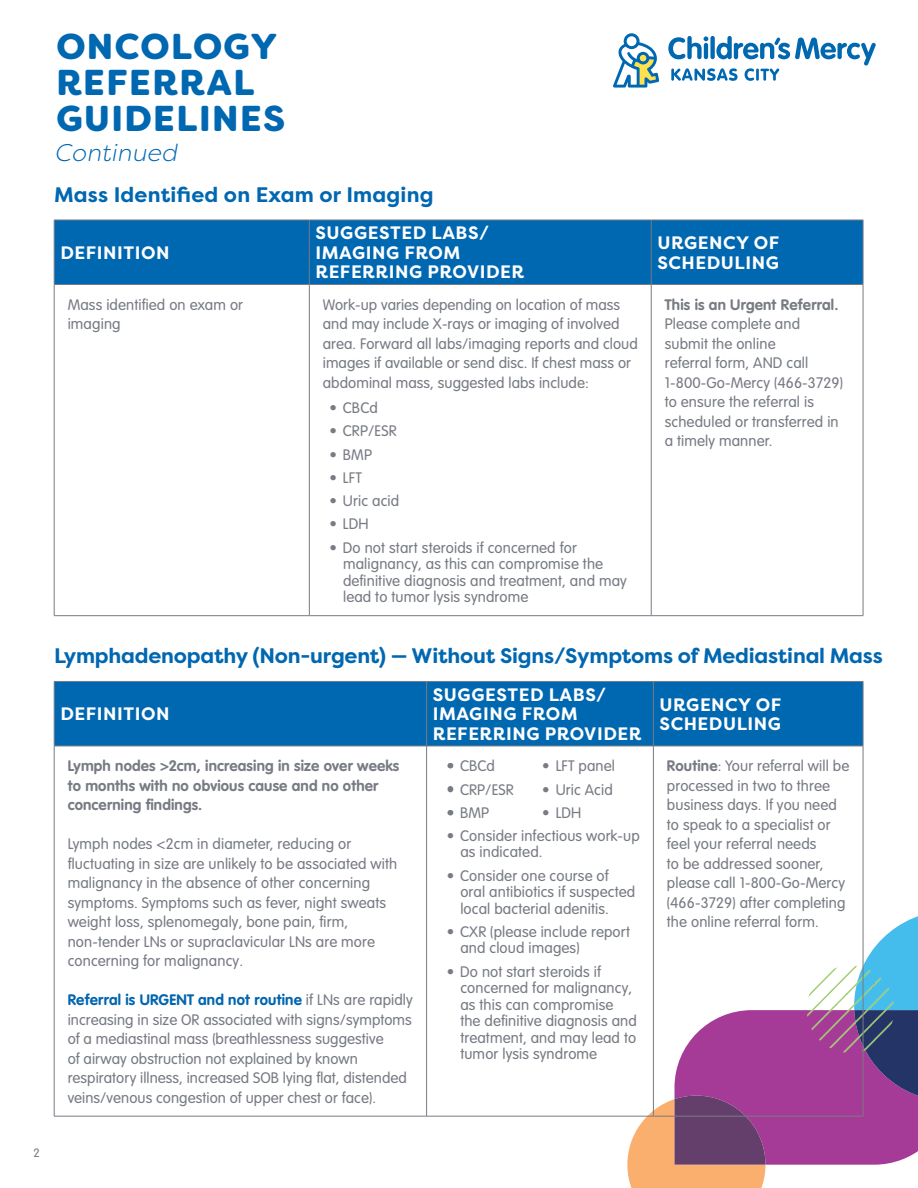
<style>
.page{position:relative;width:918px;height:1188px;background:#fff}
.page>*{position:absolute;margin:0;border:0;box-sizing:border-box;transform-origin:0 0}
.t1{font:900 36px/36px "Filson Soft";letter-spacing:.04em;color:#0067b1}
.t2{font:italic 300 24px "Filson Soft";letter-spacing:.02em;color:#0067b1}
.t3{font:700 21px "Filson Pro";letter-spacing:-.01em;color:#0067b1}
.t4{font:700 21px "Filson Pro";letter-spacing:.01em;color:#0067b1}
.t5{font:700 18px/19.5px "Filson Pro";letter-spacing:.03em;color:#fff}
.t6{font:15px/19.5px "VAG Rounded Next";letter-spacing:.01em;color:#777b83}
.t7{font:700 15px/19.5px "VAG Rounded Next";letter-spacing:.01em;color:#777b83}
.t8{font:12px "VAG Rounded Next";color:#777b83}
.s1{font-weight:700;color:#0165af}
.s2{font-weight:700}
</style>
<div class="page">
<svg style="left:627px;top:910px;width:291px;height:278px"></svg>
<img style="left:807px;top:966px;width:87px;height:87px;border-radius:44px">
<svg style="left:613px;top:33px;width:46px;height:55px"></svg>
<svg style="left:668px;top:36px;width:208px;height:45px"></svg>
<div style="left:55px;top:221px;width:808px;height:63px;background:#0067b1"></div>
<hr style="left:54px;top:220px;width:255px;height:1px;background:#777b83">
<hr style="left:54px;top:220px;width:1px;height:64px;background:#777b83">
<hr style="left:309px;top:220px;width:342px;height:1px;background:#777b83">
<hr style="left:309px;top:220px;width:1px;height:64px;background:#777b83">
<hr style="left:651px;top:220px;width:212px;height:1px;background:#777b83">
<hr style="left:651px;top:220px;width:1px;height:64px;background:#777b83">
<hr style="left:863px;top:220px;width:1px;height:64px;background:#777b83">
<hr style="left:54px;top:284px;width:255px;height:1px;background:#777b83">
<hr style="left:54px;top:285px;width:1px;height:330px;background:#777b83">
<hr style="left:309px;top:284px;width:342px;height:1px;background:#777b83">
<hr style="left:309px;top:285px;width:1px;height:330px;background:#777b83">
<hr style="left:651px;top:284px;width:212px;height:1px;background:#777b83">
<hr style="left:651px;top:285px;width:1px;height:330px;background:#777b83">
<hr style="left:863px;top:285px;width:1px;height:330px;background:#777b83">
<hr style="left:54px;top:615px;width:255px;height:1px;background:#777b83">
<hr style="left:309px;top:615px;width:342px;height:1px;background:#777b83">
<hr style="left:651px;top:615px;width:212px;height:1px;background:#777b83">
<div style="left:55px;top:682px;width:808px;height:64px;background:#0067b1"></div>
<hr style="left:54px;top:681px;width:373px;height:1px;background:#777b83">
<hr style="left:54px;top:682px;width:1px;height:64px;background:#777b83">
<hr style="left:427px;top:681px;width:226px;height:1px;background:#777b83">
<hr style="left:426px;top:682px;width:1px;height:64px;background:#777b83">
<hr style="left:653px;top:681px;width:210px;height:1px;background:#777b83">
<hr style="left:653px;top:682px;width:1px;height:64px;background:#777b83">
<hr style="left:863px;top:682px;width:1px;height:64px;background:#777b83">
<hr style="left:54px;top:746px;width:373px;height:1px;background:#777b83">
<hr style="left:54px;top:746px;width:1px;height:370px;background:#777b83">
<hr style="left:427px;top:746px;width:226px;height:1px;background:#777b83">
<hr style="left:426px;top:746px;width:1px;height:370px;background:#777b83">
<hr style="left:653px;top:746px;width:210px;height:1px;background:#777b83">
<hr style="left:653px;top:746px;width:1px;height:370px;background:#777b83">
<hr style="left:863px;top:746px;width:1px;height:370px;background:#777b83">
<hr style="left:54px;top:1116px;width:373px;height:1px;background:#777b83">
<hr style="left:427px;top:1116px;width:226px;height:1px;background:#777b83">
<hr style="left:653px;top:1116px;width:210px;height:1px;background:#777b83">
<h1 class="t1" style="left:56px;top:29px;width:231px">ONCOLOGY<br>REFERRAL<br>GUIDELINES</h1>
<h2 class="t2" style="left:56px;top:138px;width:124px">Continued</h2>
<h3 class="t4" style="left:54px;top:181px;width:381px">Mass Identified on Exam or Imaging</h3>
<p class="t5" style="left:60px;top:243px;width:111px">DEFINITION</p>
<p class="t5" style="left:316px;top:224px;width:210px">SUGGESTED LABS/<br>IMAGING FROM<br>REFERRING PROVIDER</p>
<p class="t5" style="left:657px;top:233px;width:123px">URGENCY OF<br>SCHEDULING</p>
<p class="t6" style="left:68px;top:295px;width:177px">Mass identified on exam or imaging</p>
<p class="t6" style="left:323px;top:295px;width:316px">Work-up varies depending on location of mass and may include X-rays or imaging of involved area. Forward all labs/imaging reports and cloud images if available or send disc. If chest mass or abdominal mass, suggested labs include:</p>
<p class="t6" style="left:330px;top:399px;width:50px">• CBCd</p>
<p class="t6" style="left:330px;top:422px;width:69px">• CRP/ESR</p>
<p class="t6" style="left:330px;top:445px;width:44px">• BMP</p>
<p class="t6" style="left:330px;top:468px;width:34px">• LFT</p>
<p class="t6" style="left:330px;top:492px;width:71px">• Uric acid</p>
<p class="t6" style="left:330px;top:515px;width:41px">• LDH</p>
<p class="t6" style="left:343px;top:540px;width:285px;line-height:16.5px;text-indent:-14px">• Do not start steroids if concerned for malignancy, as this can compromise the definitive diagnosis and treatment, and may lead to tumor lysis syndrome</p>
<p class="t7" style="left:665px;top:295px;width:175px">This is an Urgent Referral.</p>
<p class="t6" style="left:665px;top:315px;width:180px">Please complete and submit the online<br>referral form, AND call<br>1-800-Go-Mercy (466-3729) to ensure the referral is scheduled or transferred in a timely manner.</p>
<h3 class="t3" style="left:54px;top:643px;width:830px">Lymphadenopathy (Non-urgent) — Without Signs/Symptoms of Mediastinal Mass</h3>
<p class="t5" style="left:60px;top:705px;width:111px">DEFINITION</p>
<p class="t7" style="left:68px;top:756px;width:333px">Lymph nodes &gt;2cm, increasing in size over weeks to months with no obvious cause and no other concerning findings.</p>
<p class="t6" style="left:68px;top:835px;width:331px">Lymph nodes &lt;2cm in diameter, reducing or fluctuating in size are unlikely to be associated with malignancy in the absence of other concerning symptoms. Symptoms such as fever, night sweats weight loss, splenomegaly, bone pain, firm, non-tender LNs or supraclavicular LNs are more concerning for malignancy.</p>
<p class="t6" style="left:68px;top:991px;width:346px"><span class="s1">Referral is URGENT and not routine</span> if LNs are rapidly increasing in size OR associated with signs/symptoms of a mediastinal mass (breathlessness suggestive<br>of airway obstruction not explained by known respiratory illness, increased SOB lying flat, distended veins/venous congestion of upper chest or face).</p>
<p class="t5" style="left:433px;top:685px;width:210px">SUGGESTED LABS/<br>IMAGING FROM<br>REFERRING PROVIDER</p>
<p class="t5" style="left:660px;top:695px;width:123px">URGENCY OF<br>SCHEDULING</p>
<p class="t6" style="left:447px;top:757px;width:50px">• CBCd</p>
<p class="t6" style="left:447px;top:780px;width:69px">• CRP/ESR</p>
<p class="t6" style="left:447px;top:803px;width:44px">• BMP</p>
<p class="t6" style="left:542px;top:757px;width:74px">• LFT panel</p>
<p class="t6" style="left:542px;top:780px;width:72px">• Uric Acid</p>
<p class="t6" style="left:542px;top:803px;width:41px">• LDH</p>
<p class="t6" style="left:460px;top:828px;width:181px;line-height:16.5px;text-indent:-13px">• Consider infectious work-up as indicated.</p>
<p class="t6" style="left:460px;top:868px;width:176px;line-height:16.5px;text-indent:-14px">• Consider one course of oral antibiotics if suspected local bacterial adenitis.</p>
<p class="t6" style="left:460px;top:924px;width:171px;line-height:16.5px;text-indent:-14px">• CXR (please include report and cloud images)</p>
<p class="t6" style="left:460px;top:964px;width:178px;line-height:16.5px;text-indent:-14px">• Do not start steroids if concerned for malignancy, as this can compromise the definitive diagnosis and treatment, and may lead to tumor lysis syndrome</p>
<p class="t6" style="left:667px;top:757px;width:184px"><span class="s2">Routine</span>: Your referral will be processed in two to three business days. If you need to speak to a specialist or feel your referral needs<br>to be addressed sooner, please call 1-800-Go-Mercy (466-3729) after completing the online referral form.</p>
<p class="t8" style="left:33px;top:1146px;width:8px">2</p>
</div>
